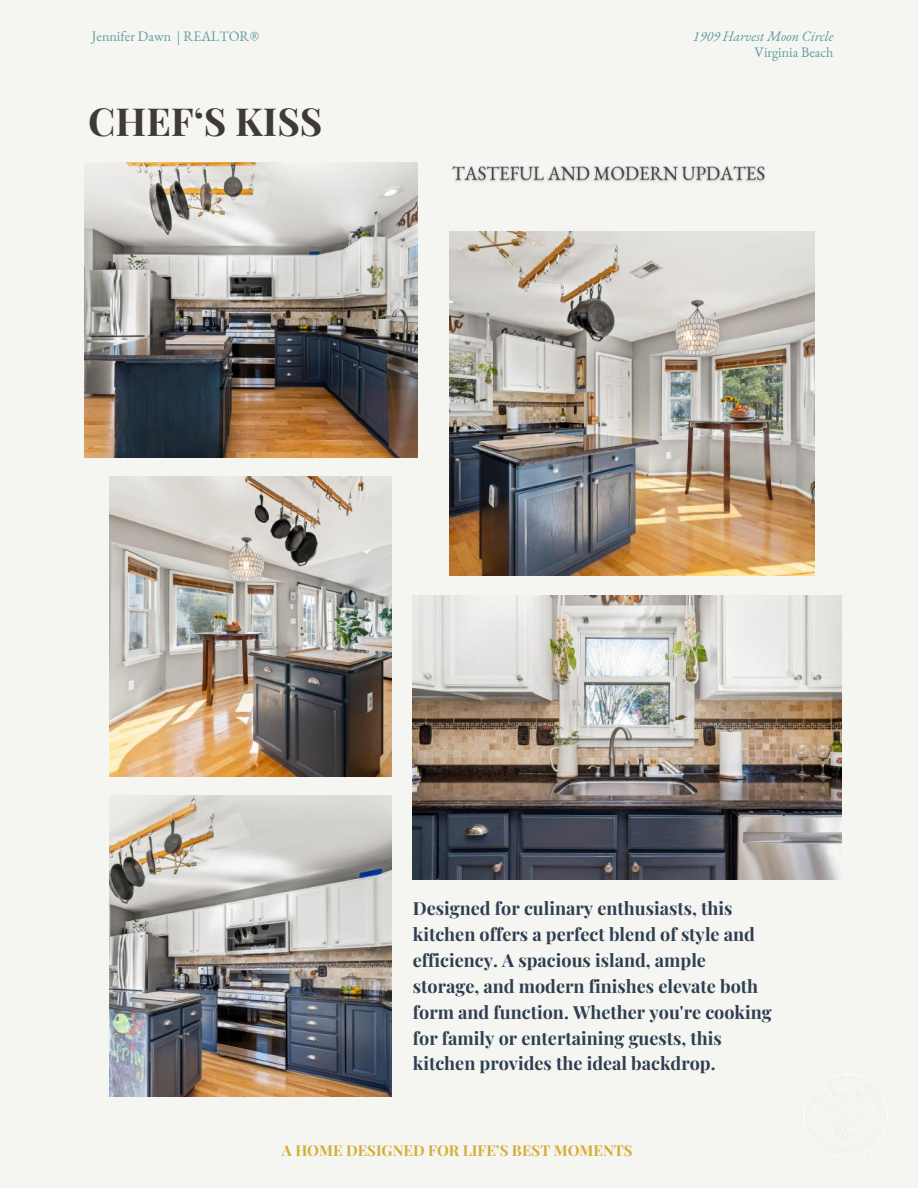
<style>
.page{position:relative;width:918px;height:1188px;background:#f5f5f2}
.page>*{position:absolute;margin:0;border:0;box-sizing:border-box;transform-origin:0 0}
.t1{font:700 38.7px "Playfair Display";color:#3f393a}
.t2{font:700 18px/25.8px "Playfair Display";color:#2c3e50}
.t3{font:700 15px "Playfair Display";color:#d4af37}
.t4{font:14.1px "EB Garamond";color:#5f9ea0}
.t5{font:italic 14.1px "EB Garamond";color:#5f9ea0}
</style>
<div class="page">
<img style="left:450px;top:231px;width:364px;height:344px">
<img style="left:452px;top:165px;width:313px;height:18px">
<img style="left:84px;top:162px;width:333px;height:295px">
<img style="left:413px;top:595px;width:428px;height:284px">
<img style="left:110px;top:796px;width:281px;height:300px">
<img style="left:110px;top:477px;width:281px;height:300px">
<p class="t4" style="left:92px;top:27px;width:169px">Jennifer Dawn | REALTOR®</p>
<h1 class="t1" style="left:88px;top:94px;width:236px">CHEF‘S KISS</h1>
<p class="t5" style="left:693px;top:27px;width:142px">1909 Harvest Moon Circle</p>
<p class="t4" style="left:755px;top:43px;width:80px">Virginia Beach</p>
<p class="t2" style="left:413px;top:895px;width:360px">Designed for culinary enthusiasts, this kitchen offers a perfect blend of style and efficiency. A spacious island, ample storage, and modern finishes elevate both form and function. Whether you're cooking for family or entertaining guests, this kitchen provides the ideal backdrop.</p>
<p class="t3" style="left:282px;top:1140px;width:352px">A HOME DESIGNED FOR LIFE’S BEST MOMENTS</p>
</div>
